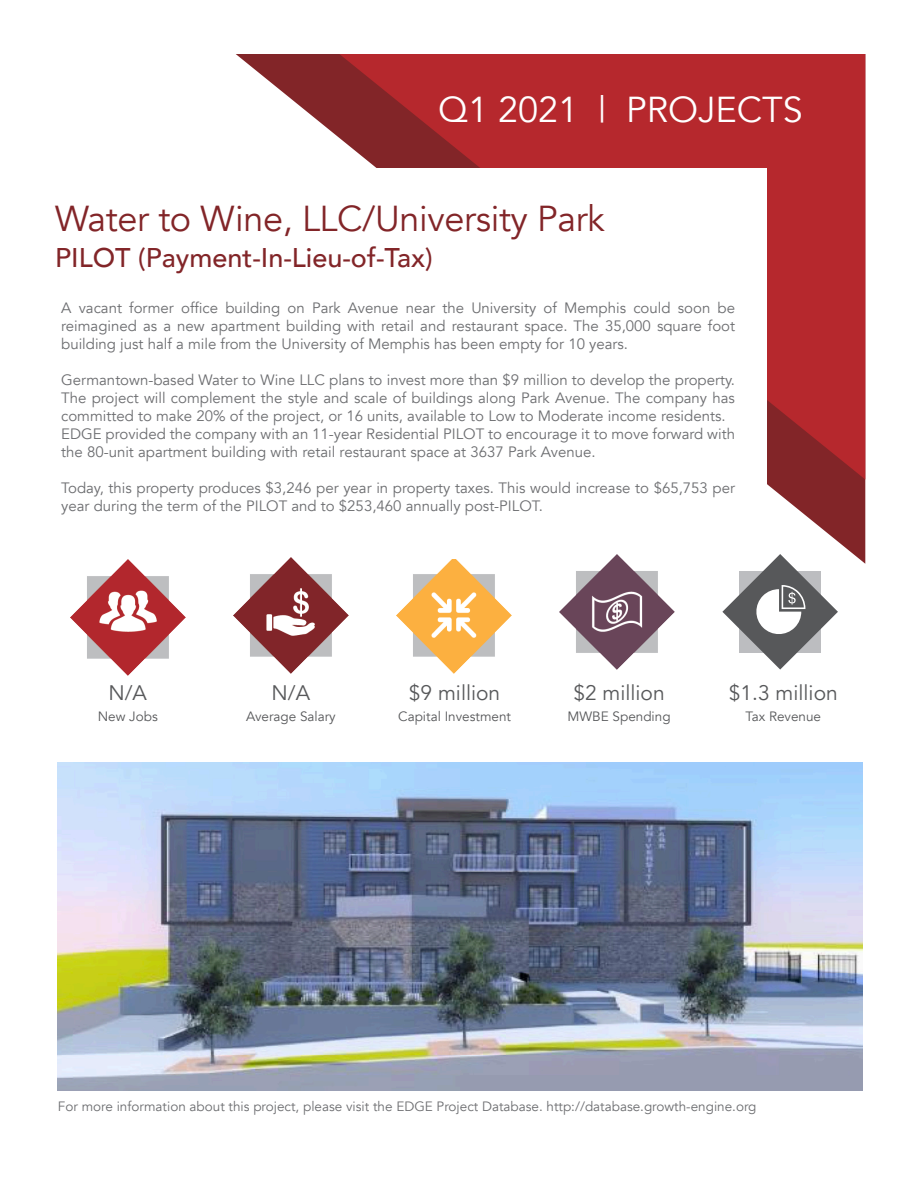
<style>
.page{position:relative;width:918px;height:1188px;background:#fff}
.page>*{position:absolute;margin:0;border:0;box-sizing:border-box;transform-origin:0 0}
.t1{font:36px "Avenir";letter-spacing:-.01em;color:#822528}
.t2{font:36px "Avenir";color:#fff}
.t3{font:500 27px "Avenir";color:#822528}
.t4{font:21px "Avenir";color:#57585a}
.t5{font:15px/18px "Avenir";color:#6c6d70;text-align:justify}
.t6{font:13.5px "Avenir";color:#6c6d70}
.t7{font:13.5px "Avenir";color:#57585a}
</style>
<div class="page">
<svg style="left:236px;top:54px;width:629px;height:510px"></svg>
<svg style="left:339px;top:54px;width:526px;height:426px;background:#af292d"></svg>
<div style="left:55px;top:168px;width:712px;height:350px;background:#fff"></div>
<img style="left:58px;top:762px;width:805px;height:328px">
<img style="left:70px;top:560px;width:116px;height:115px">
<img style="left:233px;top:558px;width:116px;height:115px">
<img style="left:396px;top:559px;width:116px;height:114px">
<img style="left:559px;top:554px;width:116px;height:116px">
<svg style="left:722px;top:554px;width:116px;height:116px"></svg>
<p class="t2" style="left:438px;top:88px;width:366px">Q1 2021 | PROJECTS</p>
<p class="t1" style="left:55px;top:197px;width:551px">Water to Wine, LLC/University Park</p>
<p class="t3" style="left:55px;top:234px;width:379px">PILOT (Payment-In-Lieu-of-Tax)</p>
<p class="t5" style="left:61px;top:299px;width:675px">A vacant former office building on Park Avenue near the University of Memphis could soon be reimagined as a new apartment building with retail and restaurant space. The 35,000 square foot building just half a mile from the University of Memphis has been empty for 10 years.</p>
<p class="t5" style="left:61px;top:371px;width:675px">Germantown-based Water to Wine LLC plans to invest more than $9 million to develop the property.<br>The project will complement the style and scale of buildings along Park Avenue. The company has committed to make 20% of the project, or 16 units, available to Low to Moderate income residents.</p>
<p class="t5" style="left:61px;top:425px;width:675px">EDGE provided the company with an 11-year Residential PILOT to encourage it to move forward with the 80-unit apartment building with retail restaurant space at 3637 Park Avenue.</p>
<p class="t5" style="left:61px;top:479px;width:675px">Today, this property produces $3,246 per year in property taxes. This would increase to $65,753 per year during the term of the PILOT and to $253,460 annually post-PILOT.</p>
<p class="t4" style="left:109px;top:681px;width:40px">N/A</p>
<p class="t7" style="left:98px;top:709px;width:62px">New Jobs</p>
<p class="t4" style="left:272px;top:681px;width:40px">N/A</p>
<p class="t7" style="left:246px;top:709px;width:91px">Average Salary</p>
<p class="t4" style="left:409px;top:681px;width:93px">$9 million</p>
<p class="t7" style="left:398px;top:709px;width:114px">Capital Investment</p>
<p class="t4" style="left:573px;top:681px;width:93px">$2 million</p>
<p class="t7" style="left:568px;top:709px;width:105px">MWBE Spending</p>
<p class="t4" style="left:729px;top:681px;width:110px">$1.3 million</p>
<p class="t7" style="left:746px;top:709px;width:77px">Tax Revenue</p>
<p class="t6" style="left:58px;top:1098px;width:700px">For more information about this project, please visit the EDGE Project Database. http://database.growth-engine.org</p>
</div>
